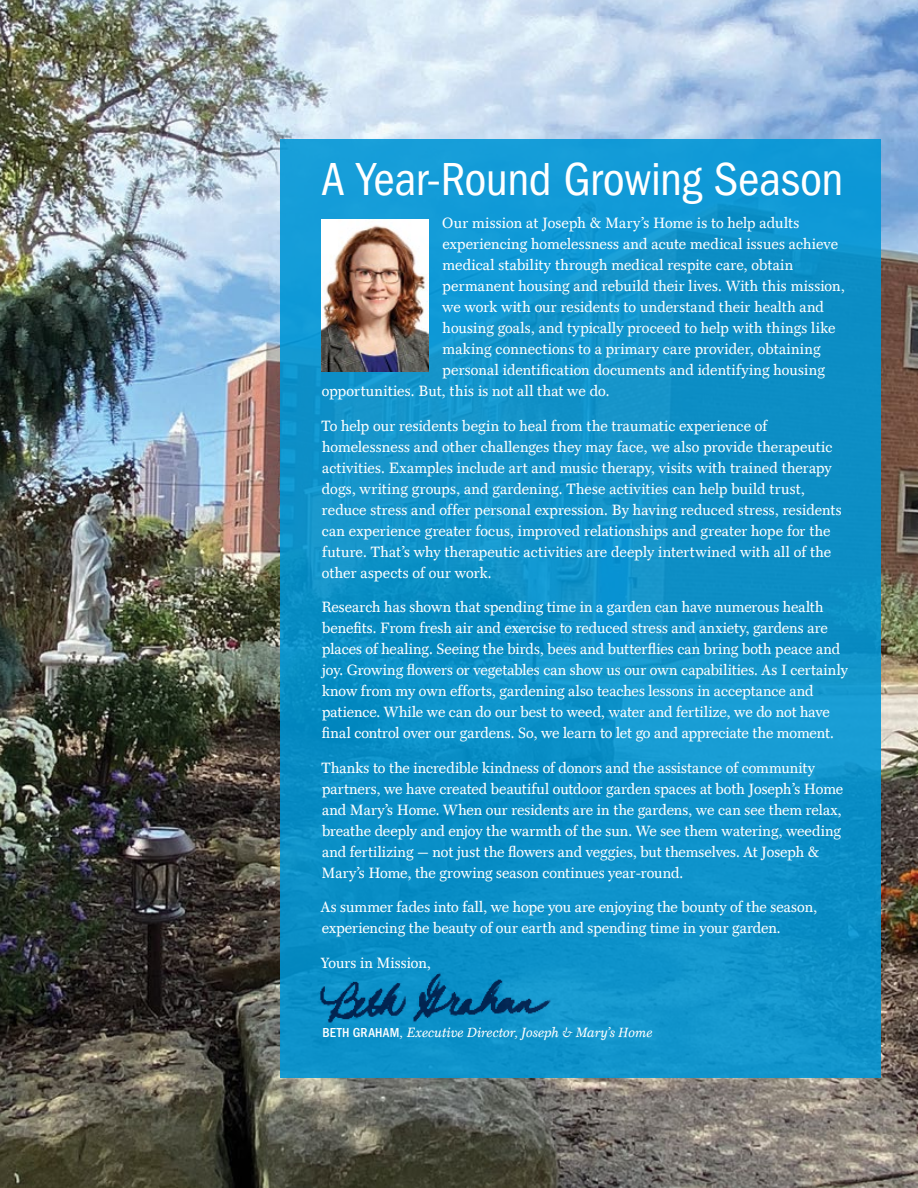
<style>
.page{position:relative;width:918px;height:1188px;background:#fff}
.page>*{position:absolute;margin:0;border:0;box-sizing:border-box;transform-origin:0 0}
.body_copy_1{font:condensed 48px "Franklin Gothic";letter-spacing:-.01em;color:#fff}
.body_copy_1-2{font:15px/21px "Mt.Augustine Roman";letter-spacing:.005em;color:#fff}
.body_copy_1-3{font:italic 13.5px "Mt.Augustine";letter-spacing:.01em;color:#fff}
.s1{font-family:"Franklin Gothic";font-weight:500;font-style:normal;font-stretch:condensed}
</style>
<div class="page">
<img style="left:0;top:0;width:918px;height:1188px">
<div style="left:281px;top:139px;width:600px;height:939px;background:linear-gradient(to right,#0e93cb,#1093cb)"></div>
<img style="left:317px;top:968px;width:239px;height:57px">
<img style="left:321px;top:219px;width:107px;height:153px">
<p class="body_copy_1" style="left:321px;top:152px;width:524px">A Year-Round Growing Season</p>
<p class="body_copy_1-2" style="left:442px;top:213px;width:358px">Our mission at Joseph &amp; Mary’s Home is to help adults</p>
<p class="body_copy_1-2" style="left:442px;top:234px;width:397px">experiencing homelessness and acute medical issues achieve</p>
<p class="body_copy_1-2" style="left:442px;top:255px;width:352px">medical stability through medical respite care, obtain</p>
<p class="body_copy_1-2" style="left:443px;top:276px;width:404px">permanent housing and rebuild their lives. With this mission,</p>
<p class="body_copy_1-2" style="left:442px;top:297px;width:383px">we work with our residents to understand their health and</p>
<p class="body_copy_1-2" style="left:443px;top:318px;width:394px">housing goals, and typically proceed to help with things like</p>
<p class="body_copy_1-2" style="left:442px;top:339px;width:380px">making connections to a primary care provider, obtaining</p>
<p class="body_copy_1-2" style="left:443px;top:360px;width:384px">personal identification documents and identifying housing</p>
<p class="body_copy_1-2" style="left:322px;top:381px;width:289px">opportunities. But, this is not all that we do.</p>
<p class="body_copy_1-2" style="left:321px;top:415px;width:522px">To help our residents begin to heal from the traumatic experience of homelessness and other challenges they may face, we also provide therapeutic activities. Examples include art and music therapy, visits with trained therapy dogs, writing groups, and gardening. These activities can help build trust, reduce stress and offer personal expression. By having reduced stress, residents can experience greater focus, improved relationships and greater hope for the future. That’s why therapeutic activities are deeply intertwined with all of the other aspects of our work.</p>
<p class="body_copy_1-2" style="left:321px;top:597px;width:528px">Research has shown that spending time in a garden can have numerous health benefits. From fresh air and exercise to reduced stress and anxiety, gardens are places of healing. Seeing the birds, bees and butterflies can bring both peace and joy. Growing flowers or vegetables can show us our own capabilities. As I certainly know from my own efforts, gardening also teaches lessons in acceptance and patience. While we can do our best to weed, water and fertilize, we do not have final control over our gardens. So, we learn to let go and appreciate the moment.</p>
<p class="body_copy_1-2" style="left:321px;top:757px;width:523px">Thanks to the incredible kindness of donors and the assistance of community partners, we have created beautiful outdoor garden spaces at both Joseph’s Home and Mary’s Home. When our residents are in the gardens, we can see them relax, breathe deeply and enjoy the warmth of the sun. We see them watering, weeding and fertilizing — not just the flowers and veggies, but themselves. At Joseph &amp; Mary’s Home, the growing season continues year-round.</p>
<p class="body_copy_1-2" style="left:321px;top:897px;width:498px">As summer fades into fall, we hope you are enjoying the bounty of the season, experiencing the beauty of our earth and spending time in your garden.</p>
<p class="body_copy_1-2" style="left:321px;top:952px;width:111px">Yours in Mission,</p>
<p class="body_copy_1-3" style="left:322px;top:1027px;width:332px"><span class="s1">BETH GRAHAM</span>, Executive Director, Joseph &amp; Mary’s Home</p>
</div>
